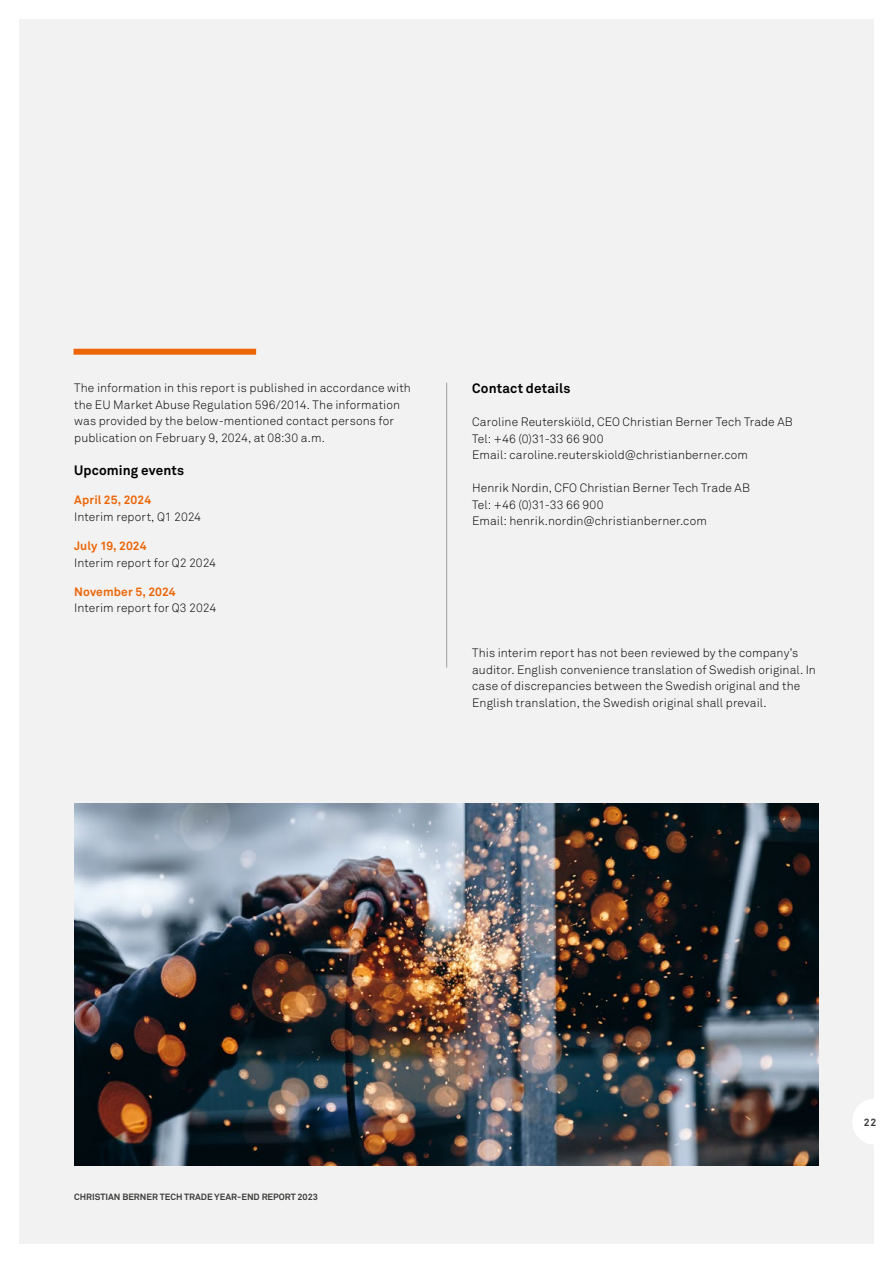
<style>
.page{position:relative;width:893px;height:1263px;background:#fff}
.page>*{position:absolute;margin:0;border:0;box-sizing:border-box;transform-origin:0 0}
.t1{font:700 13.5px "Akkurat Pro";letter-spacing:.01em;color:#000}
.t2{font:12px/16.5px "Akkurat Light Pro";letter-spacing:.01em;color:#000}
.t3{font:700 12px "Akkurat Pro";letter-spacing:.005em;color:#ec6608}
.t4{font:700 10.5px "Akkurat Pro";color:#3c3c3b}
.t5{font:700 9px "Akkurat Pro";color:#3c3c3b}
</style>
<div class="page">
<div style="left:19px;top:19px;width:855px;height:1225px;background:#f2f2f2"></div>
<svg style="left:853px;top:1099px;width:21px;height:45px"></svg>
<img style="left:74px;top:804px;width:745px;height:361px">
<hr style="left:446px;top:383px;width:1px;height:285px;background:#9d9d9c">
<div style="left:74px;top:349px;width:182px;height:6px;background:#ec6608"></div>
<p class="t2" style="left:74px;top:380px;width:338px">The information in this report is published in accordance with the EU Market Abuse Regulation 596/2014. The information was provided by the below-mentioned contact persons for publication on February 9, 2024, at 08:30 a.m.</p>
<p class="t1" style="left:74px;top:462px;width:112px">Upcoming events</p>
<p class="t3" style="left:74px;top:493px;width:78px">April 25, 2024</p>
<p class="t2" style="left:74px;top:509px;width:128px">Interim report, Q1 2024</p>
<p class="t3" style="left:74px;top:538px;width:74px">July 19, 2024</p>
<p class="t2" style="left:74px;top:554px;width:143px">Interim report for Q2 2024</p>
<p class="t3" style="left:74px;top:584px;width:103px">November 5, 2024</p>
<p class="t2" style="left:74px;top:600px;width:143px">Interim report for Q3 2024</p>
<p class="t1" style="left:472px;top:380px;width:100px">Contact details</p>
<p class="t2" style="left:472px;top:414px;width:322px">Caroline Reuterskiöld, CEO Christian Berner Tech Trade AB<br>Tel: +46 (0)31-33 66 900<br>Email: caroline.reuterskiold@christianberner.com</p>
<p class="t2" style="left:472px;top:480px;width:279px">Henrik Nordin, CFO Christian Berner Tech Trade AB<br>Tel: +46 (0)31-33 66 900<br>Email: henrik.nordin@christianberner.com</p>
<p class="t2" style="left:472px;top:645px;width:345px">This interim report has not been reviewed by the company’s auditor. English convenience translation of Swedish original. In case of discrepancies between the Swedish original and the English translation, the Swedish original shall prevail.</p>
<p class="t5" style="left:74px;top:1191px;width:245px">CHRISTIAN BERNER TECH TRADE YEAR-END REPORT 2023</p>
<p class="t4" style="left:864px;top:1116px;width:14px">22</p>
</div>
